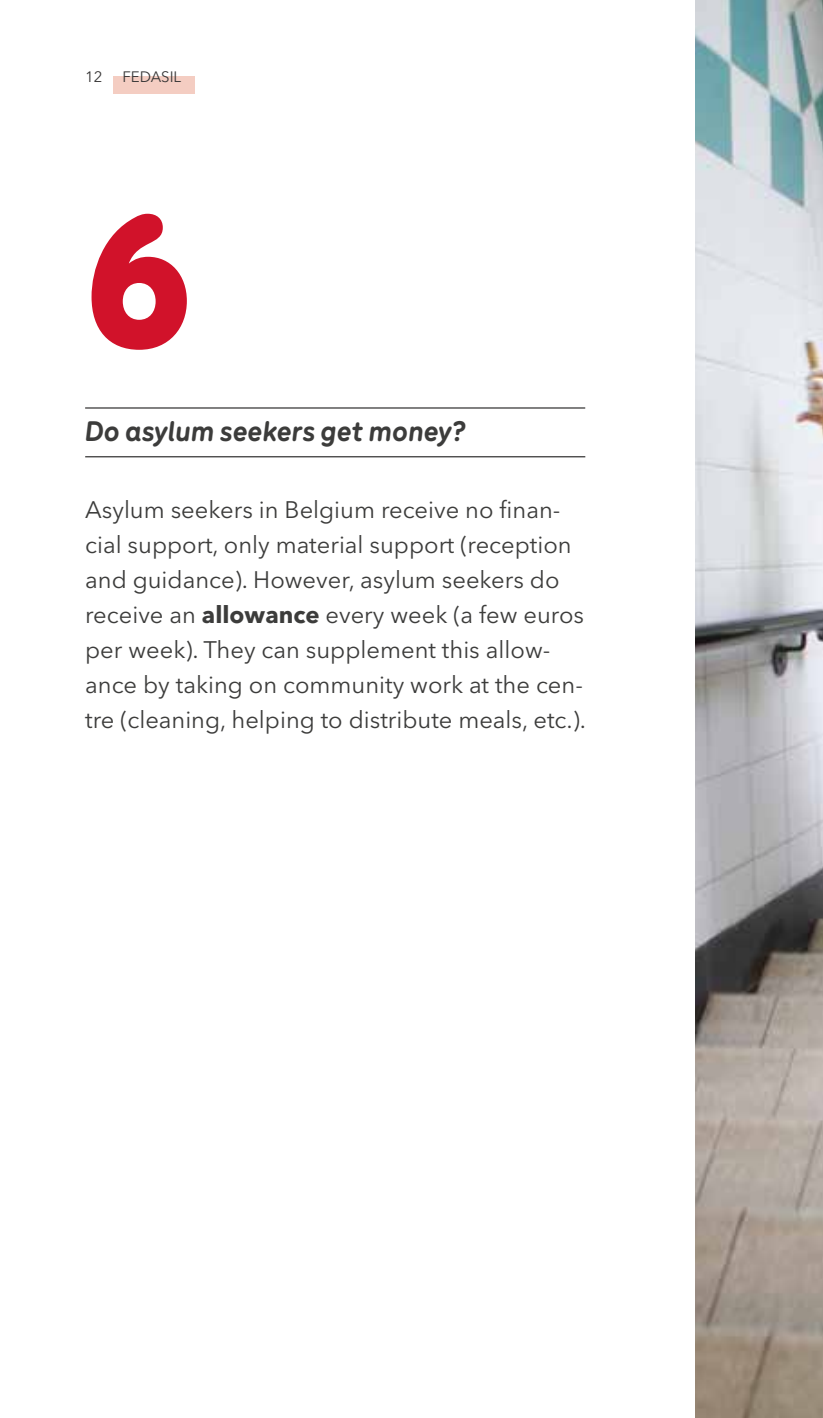
<style>
.page{position:relative;width:823px;height:1418px;background:#fff}
.page>*{position:absolute;margin:0;border:0;box-sizing:border-box;transform-origin:0 0}
.t1{font:900 200px "Menco";color:#d1122a}
.t2{font:italic 700 30px "Menco";color:#3c3c3b}
.t3{font:23.75px/35px "Avenir Next LT Pro";color:#3c3c3b}
.t4{font:15px "Avenir Next LT Pro";color:#373636}
.s1{font-weight:700}
</style>
<div class="page">
<img style="left:695px;top:0;width:127px;height:1417px">
<div style="left:113px;top:77px;width:81px;height:17px;background:#f4cdc2"></div>
<hr style="left:85px;top:407px;width:500px;height:1px;background:#373636">
<hr style="left:85px;top:456px;width:500px;height:1px;background:#373636">
<p class="t4" style="left:85px;top:68px;width:19px">12</p>
<p class="t4" style="left:122px;top:68px;width:60px">FEDASIL</p>
<h1 class="t1" style="left:85px;top:130px;width:109px">6</h1>
<p class="t2" style="left:85px;top:409px;width:382px">Do asylum seekers get money?</p>
<p class="t3" style="left:85px;top:492px;width:502px">Asylum seekers in Belgium receive no finan&shy;cial support, only material support (reception and guidance). However, asylum seekers do receive an <span class="s1">allowance</span> every week (a few euros per week). They can supplement this allow&shy;ance by taking on community work at the cen&shy;tre (cleaning, helping to distribute meals, etc.).</p>
</div>
